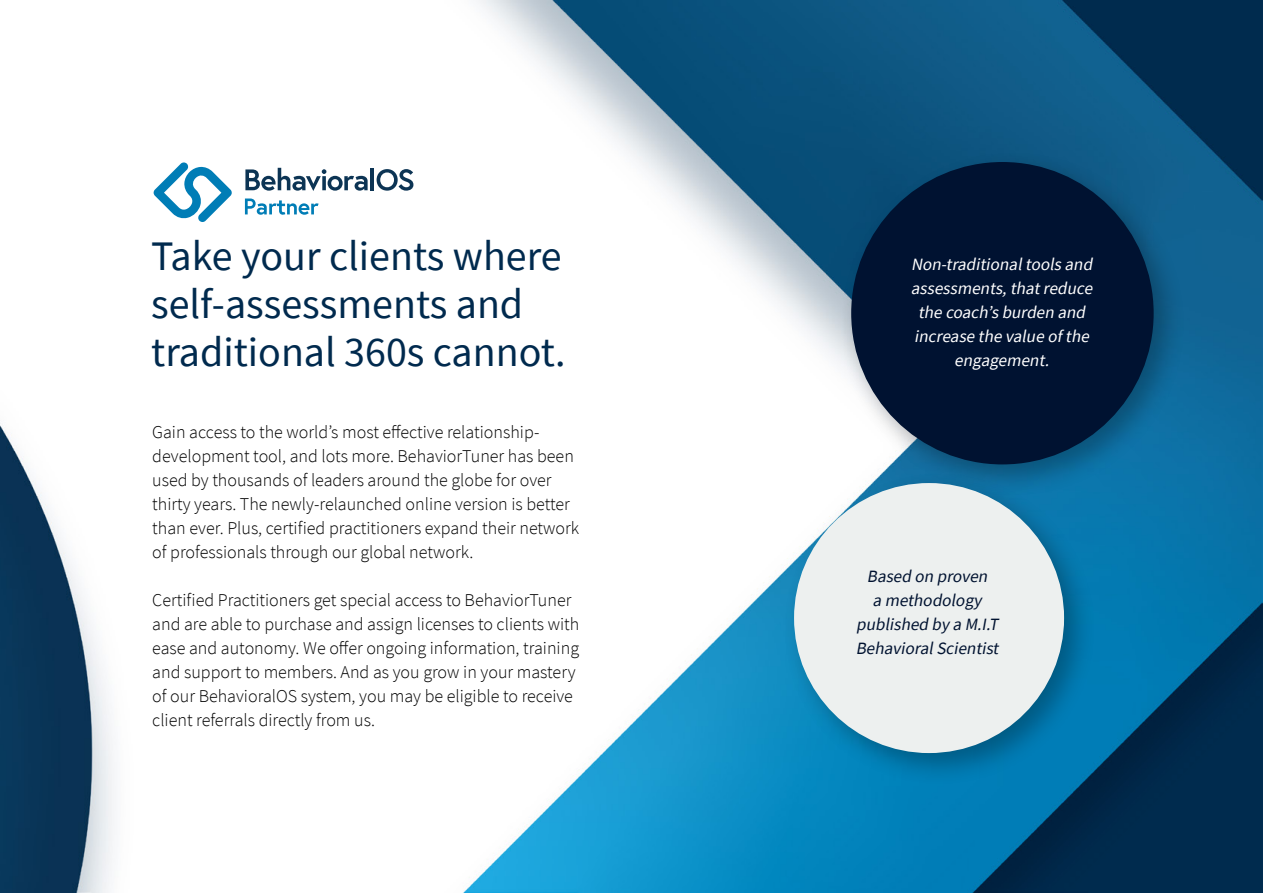
<style>
.page{position:relative;width:1263px;height:893px;background:#fff}
.page>*{position:absolute;margin:0;border:0;box-sizing:border-box;transform-origin:0 0}
.t1{font:42px/48px "Source Sans Pro";color:#002a4e}
.t2{font:300 18px/24px "Source Sans Pro";color:#000}
.t3{font:italic 17.25px/24px "Source Sans Pro";color:#fff;text-align:center}
.t4{font:italic 17.25px/24px "Source Sans Pro";color:#001230;text-align:center}
</style>
<div class="page">
<img style="left:1px;top:1px;width:1261px;height:891px">
<div style="left:782px;top:471px;width:315px;height:315px;background:#000;opacity:.29"></div>
<div style="left:794px;top:483px;width:270px;height:270px;background:#edf0ef;border-radius:50%"></div>
<svg style="left:245px;top:198px;width:74px;height:17px"></svg>
<svg style="left:154px;top:162px;width:78px;height:60px"></svg>
<svg style="left:245px;top:168px;width:123px;height:23px"></svg>
<hr style="left:370px;top:168px;width:4px;height:22px;background:#0c3454">
<svg style="left:377px;top:169px;width:36px;height:22px"></svg>
<div style="left:839px;top:150px;width:347px;height:347px;background:#000;opacity:.29"></div>
<div style="left:851px;top:162px;width:303px;height:302px;background:#001231;border-radius:50%"></div>
<h1 class="t1" style="left:151px;top:232px;width:416px">Take your clients where self-assessments and traditional 360s cannot.</h1>
<p class="t2" style="left:152px;top:420px;width:428px">Gain access to the world’s most effective relationship&shy;development tool, and lots more. BehaviorTuner has been used by thousands of leaders around the globe for over thirty years. The newly-relaunched online version is better than ever. Plus, certified practitioners expand their network of professionals through our global network.</p>
<p class="t2" style="left:152px;top:588px;width:428px">Certified Practitioners get special access to BehaviorTuner and are able to purchase and assign licenses to clients with ease and autonomy. We offer ongoing information, training and support to members. And as you grow in your mastery of our BehavioralOS system, you may be eligible to receive client referrals directly from us.</p>
<p class="t3" style="left:911px;top:252px;width:187px">Non-traditionaltools and assessments,thatreduce the coach’s burden and increase the value ofthe engagement.</p>
<p class="t4" style="left:856px;top:564px;width:148px">Based on proven<br>a methodology published by a M.I.T<br>BehavioralScientist</p>
</div>
